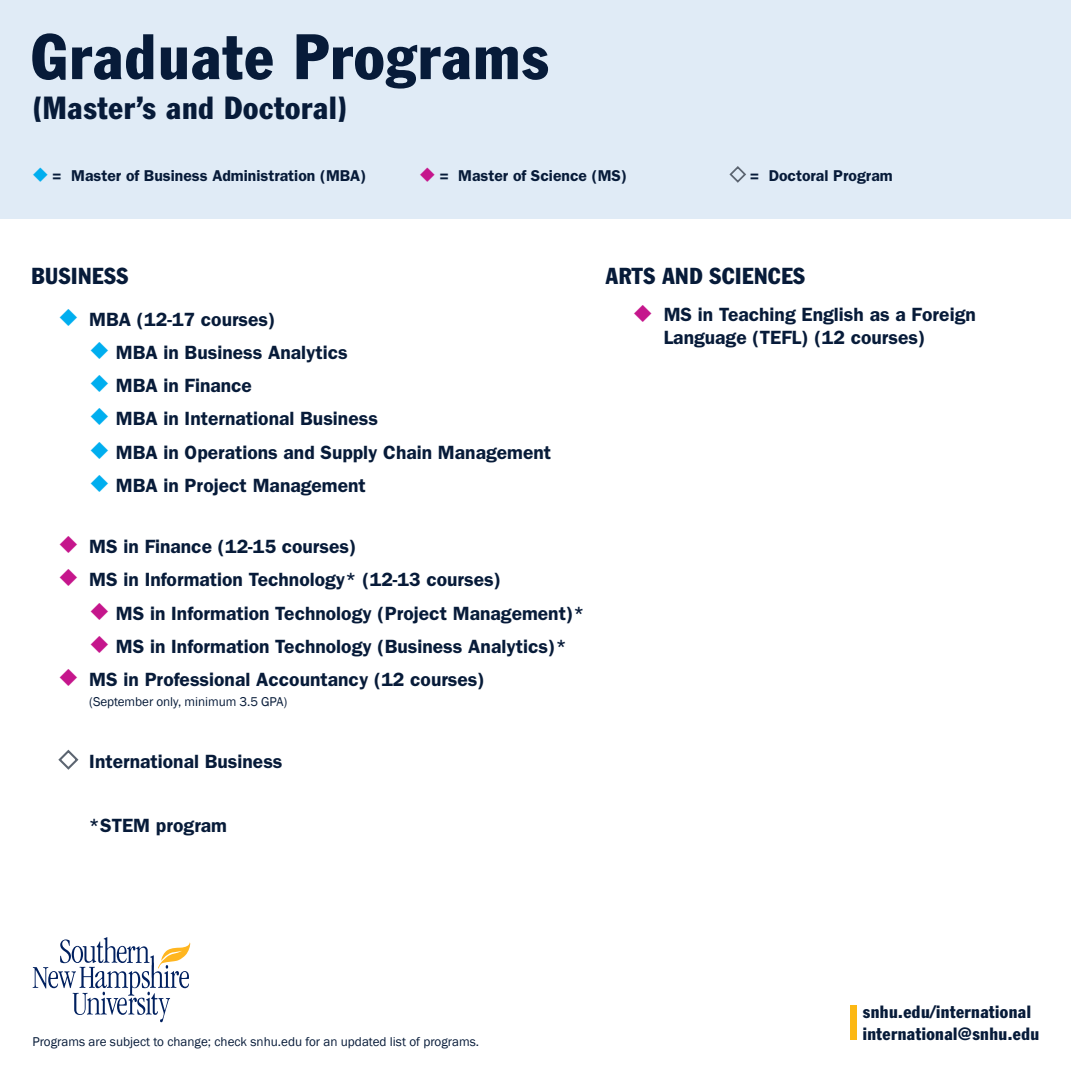
<style>
.page{position:relative;width:1071px;height:1071px;background:#fff}
.page>*{position:absolute;margin:0;border:0;box-sizing:border-box;transform-origin:0 0}
.t1{font:condensed 63px "Franklin Gothic Std";letter-spacing:.025em;color:#071b39}
.t2{font:condensed 31.5px "Franklin Gothic Std";letter-spacing:.025em;color:#071b39}
.t3{font:condensed 22.75px "Franklin Gothic Std";letter-spacing:.025em;color:#071b39}
.t4{font:600 19.25px "Franklin Gothic";color:#071b39}
.t5{font:condensed 17.5px "Franklin Gothic Std";letter-spacing:.025em;color:#071b39}
.t6{font:600 15.75px "Franklin Gothic";color:#071b39}
.t7{font:13.12px "Franklin Gothic";color:#071b39}
.s1{color:#00aeef}
.s2{color:#c5168c}
</style>
<div class="page">
<div style="left:0;top:0;width:1071px;height:218px;background:#e0ebf6"></div>
<svg style="left:58px;top:749px;width:21px;height:21px"></svg>
<svg style="left:729px;top:166px;width:17px;height:17px"></svg>
<svg style="left:33px;top:937px;width:157px;height:85px"></svg>
<div style="left:850px;top:1005px;width:6px;height:35px;background:#fcb814"></div>
<p class="t1" style="left:32px;top:18px;width:518px">Graduate Programs</p>
<p class="t2" style="left:32px;top:89px;width:318px">(Master’s and Doctoral)</p>
<p class="t6" style="left:32px;top:166px;width:336px"><span class="s1">◆</span> = Master of Business Administration (MBA)</p>
<p class="t6" style="left:419px;top:166px;width:210px"><span class="s2">◆</span> = Master of Science (MS)</p>
<p class="t6" style="left:750px;top:166px;width:144px">= Doctoral Program</p>
<p class="t3" style="left:32px;top:262px;width:98px">BUSINESS</p>
<p class="t4" style="left:58px;top:308px;width:219px"><span class="s1">◆</span> MBA (12-17 courses)</p>
<p class="t4" style="left:89px;top:341px;width:260px"><span class="s1">◆</span> MBA in Business Analytics</p>
<p class="t4" style="left:89px;top:374px;width:164px"><span class="s1">◆</span> MBA in Finance</p>
<p class="t4" style="left:89px;top:407px;width:290px"><span class="s1">◆</span> MBA in International Business</p>
<p class="t4" style="left:89px;top:441px;width:463px"><span class="s1">◆</span> MBA in Operations and Supply Chain Management</p>
<p class="t4" style="left:89px;top:474px;width:278px"><span class="s1">◆</span> MBA in Project Management</p>
<p class="t4" style="left:58px;top:535px;width:300px"><span class="s2">◆</span> MS in Finance (12-15 courses)</p>
<p class="t4" style="left:58px;top:568px;width:445px"><span class="s2">◆</span> MS in Information Technology* (12-13 courses)</p>
<p class="t4" style="left:89px;top:602px;width:497px"><span class="s2">◆</span> MS in Information Technology (Project Management)*</p>
<p class="t4" style="left:89px;top:635px;width:479px"><span class="s2">◆</span> MS in Information Technology (Business Analytics)*</p>
<p class="t4" style="left:58px;top:668px;width:428px"><span class="s2">◆</span> MS in Professional Accountancy (12 courses)</p>
<p class="t7" style="left:89px;top:694px;width:199px">(September only, minimum 3.5 GPA)</p>
<p class="t4" style="left:89px;top:750px;width:195px">International Business</p>
<p class="t4" style="left:89px;top:814px;width:140px">*STEM program</p>
<p class="t3" style="left:606px;top:262px;width:201px">ARTS AND SCIENCES</p>
<p class="t4" style="left:632px;top:303px;width:345px"><span class="s2">◆</span> MS in Teaching English as a Foreign</p>
<p class="t4" style="left:664px;top:326px;width:263px">Language (TEFL) (12 courses)</p>
<p class="t7" style="left:33px;top:1033px;width:448px">Programs are subject to change; check snhu.edu for an updated list of programs.</p>
<p class="t5" style="left:863px;top:1001px;width:170px">snhu.edu/international</p>
<p class="t5" style="left:863px;top:1023px;width:178px">international@snhu.edu</p>
</div>
